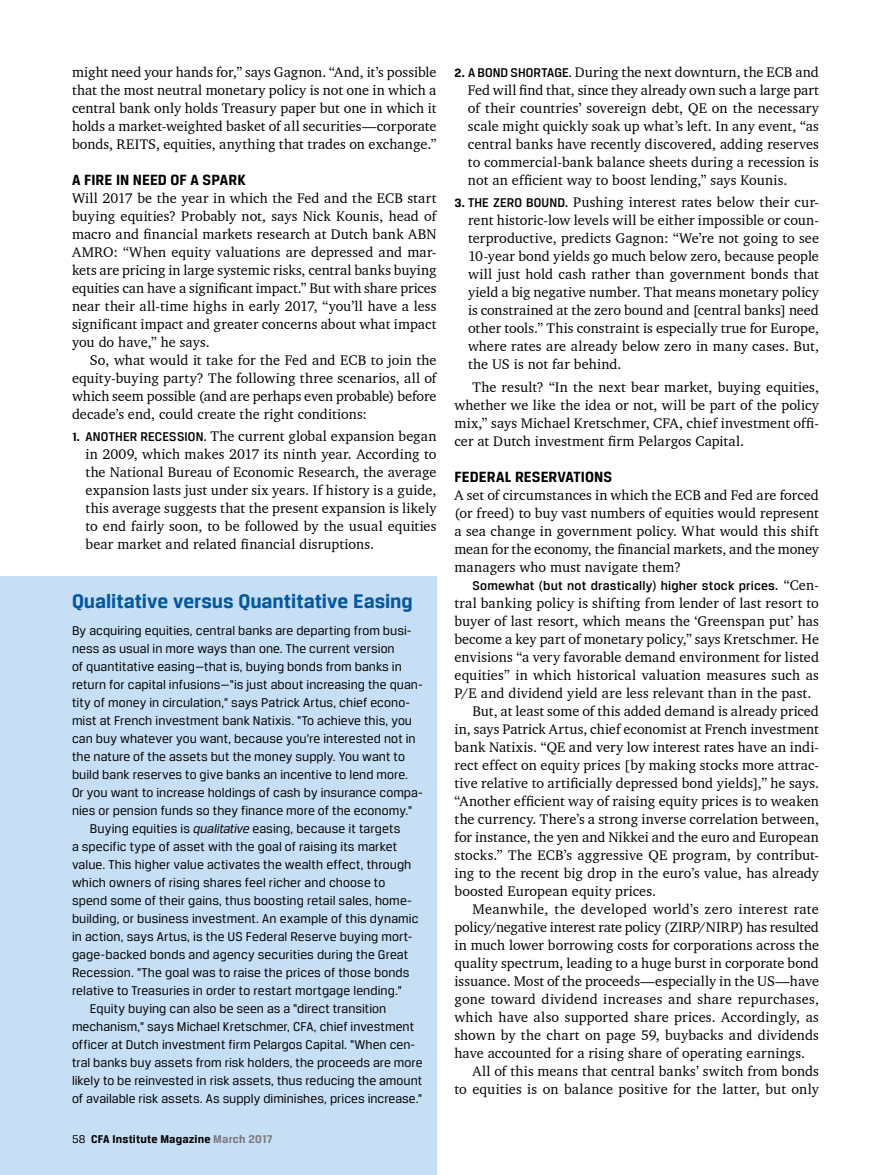
<style>
.page{position:relative;width:891px;height:1175px;background:#fff}
.page>*{position:absolute;margin:0;border:0;box-sizing:border-box;transform-origin:0 0}
.t1{font:700 21px "Breuer Text";color:#0058a4}
.t2{font:700 15.75px "Breuer Text";color:#000}
.t3{font:14.25px/18px "Charter BT";letter-spacing:.01em;color:#000;text-align:justify}
.t4{font:14.25px "Charter BT";letter-spacing:-.01em;color:#000}
.t5{font:13.5px "Breuer Text";letter-spacing:.005em;color:#000}
.t6{font:500 13.5px "Breuer Text";letter-spacing:.015em;color:#000}
.t7{font:700 12px "Breuer Text";letter-spacing:.015em;color:#000}
.s1{font-family:"Breuer Text";font-weight:700;font-size:12.75px}
.s2{font-family:"Breuer Text";font-weight:500;font-size:13.5px}
.s3{font-style:italic}
.s4{font-weight:400}
.s5{color:#7b7a80}
.s6{font-family:"Charter BT";font-weight:400;font-size:14.25px}
</style>
<div class="page">
<div style="left:0;top:576px;width:436px;height:598px;background:#c7dff4"></div>
<p class="t3" style="left:72px;top:62px;width:366px">might need your hands for,” says Gagnon. “And, it’s possible that the most neutral monetary policy is not one in which a central bank only holds Treasury paper but one in which it holds a market-weighted basket of all securities—corporate bonds, REITS, equities, anything that trades on exchange.”</p>
<p class="t2" style="left:72px;top:170px;width:175px">A FIRE IN NEED OF A SPARK</p>
<p class="t3" style="left:72px;top:188px;width:366px">Will 2017 be the year in which the Fed and the ECB start buying equities? Probably not, says Nick Kounis, head of macro and financial markets research at Dutch bank ABN AMRO: “When equity valuations are depressed and mar&shy;kets are pricing in large systemic risks, central banks buying equities can have a significant impact.” But with share prices near their all-time highs in early 2017, “you’ll have a less significant impact and greater concerns about what impact you do have,” he says.</p>
<p class="t3" style="left:72px;top:350px;width:366px;text-indent:18px">So, what would it take for the Fed and ECB to join the equity-buying party? The following three scenarios, all of which seem possible (and are perhaps even probable) before decade’s end, could create the right conditions:</p>
<p class="t3" style="left:85px;top:427px;width:353px;text-indent:-13px"><span class="s1">1.</span> <span class="s2">ANOTHER RECESSION.</span> The current global expansion began in 2009, which makes 2017 its ninth year. According to the National Bureau of Economic Research, the average expansion lasts just under six years. If history is a guide, this average suggests that the present expansion is likely to end fairly soon, to be followed by the usual equities bear market and related financial disruptions.</p>
<h1 class="t1" style="left:72px;top:589px;width:342px">Qualitative versus Quantitative Easing</h1>
<p class="t5" style="left:72px;top:623px;width:341px">By acquiring equities, central banks are departing from busi-</p>
<p class="t5" style="left:72px;top:641px;width:324px">ness as usual in more ways than one. The current version</p>
<p class="t5" style="left:72px;top:659px;width:331px">of quantitative easing—that is, buying bonds from banks in</p>
<p class="t5" style="left:72px;top:677px;width:352px">return for capital infusions—“is just about increasing the quan-</p>
<p class="t5" style="left:72px;top:695px;width:340px">tity of money in circulation,” says Patrick Artus, chief econo-</p>
<p class="t5" style="left:72px;top:713px;width:342px">mist at French investment bank Natixis. “To achieve this, you</p>
<p class="t5" style="left:72px;top:731px;width:345px">can buy whatever you want, because you’re interested not in</p>
<p class="t5" style="left:72px;top:749px;width:335px">the nature of the assets but the money supply. You want to</p>
<p class="t5" style="left:72px;top:767px;width:338px">build bank reserves to give banks an incentive to lend more.</p>
<p class="t5" style="left:72px;top:785px;width:352px">Or you want to increase holdings of cash by insurance compa-</p>
<p class="t5" style="left:72px;top:803px;width:342px">nies or pension funds so they finance more of the economy.”</p>
<p class="t5" style="left:90px;top:821px;width:312px">Buying equities is <span class="s3">qualitative</span> easing, because it targets</p>
<p class="t5" style="left:72px;top:839px;width:327px">a specific type of asset with the goal of raising its market</p>
<p class="t5" style="left:72px;top:857px;width:341px">value. This higher value activates the wealth effect, through</p>
<p class="t5" style="left:72px;top:875px;width:315px">which owners of rising shares feel richer and choose to</p>
<p class="t5" style="left:72px;top:893px;width:341px">spend some of their gains, thus boosting retail sales, home-</p>
<p class="t5" style="left:72px;top:911px;width:348px">building, or business investment. An example of this dynamic</p>
<p class="t5" style="left:72px;top:929px;width:342px">in action, says Artus, is the US Federal Reserve buying mort-</p>
<p class="t5" style="left:72px;top:947px;width:338px">gage-backed bonds and agency securities during the Great</p>
<p class="t5" style="left:72px;top:965px;width:339px">Recession. “The goal was to raise the prices of those bonds</p>
<p class="t5" style="left:72px;top:983px;width:331px">relative to Treasuries in order to restart mortgage lending.”</p>
<p class="t5" style="left:90px;top:1001px;width:298px">Equity buying can also be seen as a “direct transition</p>
<p class="t5" style="left:72px;top:1019px;width:344px">mechanism,” says Michael Kretschmer, CFA, chief investment</p>
<p class="t5" style="left:72px;top:1037px;width:345px">officer at Dutch investment firm Pelargos Capital. “When cen-</p>
<p class="t5" style="left:72px;top:1055px;width:352px">tral banks buy assets from risk holders, the proceeds are more</p>
<p class="t5" style="left:72px;top:1073px;width:352px">likely to be reinvested in risk assets, thus reducing the amount</p>
<p class="t5" style="left:72px;top:1091px;width:352px">of available risk assets. As supply diminishes, prices increase.”</p>
<p class="t7" style="left:72px;top:1132px;width:202px"><span class="s4">58</span> CFA Institute Magazine <span class="s5">March 2017</span></p>
<p class="t3" style="left:468px;top:62px;width:353px;text-indent:-13px"><span class="s1">2.</span> <span class="s2">A BOND SHORTAGE.</span> During the next downturn, the ECB and Fed will find that, since they already own such a large part of their countries’ sovereign debt, QE on the necessary scale might quickly soak up what’s left. In any event, “as central banks have recently discovered, adding reserves to commercial-bank balance sheets during a recession is not an efficient way to boost lending,” says Kounis.</p>
<p class="t3" style="left:468px;top:193px;width:353px;text-indent:-14px"><span class="s1">3.</span> <span class="s2">THE ZERO BOUND.</span> Pushing interest rates below their cur&shy;rent historic-low levels will be either impossible or coun&shy;terproductive, predicts Gagnon: “We’re not going to see 10-year bond yields go much below zero, because people will just hold cash rather than government bonds that yield a big negative number. That means monetary policy is constrained at the zero bound and [central banks] need other tools.” This constraint is especially true for Europe, where rates are already below zero in many cases. But, the US is not far behind.</p>
<p class="t3" style="left:455px;top:377px;width:366px;text-indent:18px">The result? “In the next bear market, buying equities, whether we like the idea or not, will be part of the policy mix,” says Michael Kretschmer, CFA, chief investment offi&shy;cer at Dutch investment firm Pelargos Capital.</p>
<p class="t2" style="left:454px;top:467px;width:159px">FEDERAL RESERVATIONS</p>
<p class="t3" style="left:454px;top:485px;width:366px">A set of circumstances in which the ECB and Fed are forced (or freed) to buy vast numbers of equities would represent a sea change in government policy. What would this shift mean for the economy, the financial markets, and the money managers who must navigate them?</p>
<p class="t6" style="left:472px;top:578px;width:348px">Somewhat (but not drastically) higher stock prices. <span class="s6">“Cen-</span></p>
<p class="t3" style="left:454px;top:593px;width:366px">tral banking policy is shifting from lender of last resort to</p>
<p class="t3" style="left:454px;top:611px;width:366px">buyer of last resort, which means the ‘Greenspan put’ has</p>
<p class="t3" style="left:454px;top:629px;width:366px">become a key part of monetary policy,” says Kretschmer. He</p>
<p class="t3" style="left:454px;top:647px;width:366px">envisions “a very favorable demand environment for listed</p>
<p class="t3" style="left:454px;top:665px;width:366px">equities” in which historical valuation measures such as</p>
<p class="t3" style="left:454px;top:683px;width:358px">P/E and dividend yield are less relevant than in the past.</p>
<p class="t3" style="left:472px;top:701px;width:348px">But, at least some of this added demand is already priced</p>
<p class="t3" style="left:454px;top:719px;width:366px">in, says Patrick Artus, chief economist at French investment</p>
<p class="t3" style="left:454px;top:737px;width:366px">bank Natixis. “QE and very low interest rates have an indi-</p>
<p class="t3" style="left:454px;top:755px;width:366px">rect effect on equity prices [by making stocks more attrac-</p>
<p class="t3" style="left:454px;top:773px;width:366px">tive relative to artificially depressed bond yields],” he says.</p>
<p class="t3" style="left:454px;top:791px;width:366px">“Another efficient way of raising equity prices is to weaken</p>
<p class="t3" style="left:454px;top:809px;width:366px">the currency. There’s a strong inverse correlation between,</p>
<p class="t3" style="left:454px;top:827px;width:366px">for instance, the yen and Nikkei and the euro and European</p>
<p class="t3" style="left:454px;top:845px;width:366px">stocks.” The ECB’s aggressive QE program, by contribut-</p>
<p class="t3" style="left:454px;top:863px;width:366px">ing to the recent big drop in the euro’s value, has already</p>
<p class="t3" style="left:454px;top:881px;width:203px">boosted European equity prices.</p>
<p class="t3" style="left:472px;top:899px;width:348px">Meanwhile, the developed world’s zero interest rate</p>
<p class="t4" style="left:454px;top:918px;width:366px">policy/negative interest rate policy (ZIRP/NIRP) has resulted</p>
<p class="t3" style="left:454px;top:935px;width:366px">in much lower borrowing costs for corporations across the</p>
<p class="t3" style="left:454px;top:953px;width:366px">quality spectrum, leading to a huge burst in corporate bond</p>
<p class="t3" style="left:454px;top:971px;width:366px">issuance. Most of the proceeds—especially in the US—have</p>
<p class="t3" style="left:454px;top:989px;width:366px">gone toward dividend increases and share repurchases,</p>
<p class="t3" style="left:454px;top:1007px;width:366px">which have also supported share prices. Accordingly, as</p>
<p class="t3" style="left:454px;top:1025px;width:366px">shown by the chart on page 59, buybacks and dividends</p>
<p class="t3" style="left:454px;top:1043px;width:352px">have accounted for a rising share of operating earnings.</p>
<p class="t3" style="left:472px;top:1061px;width:348px">All of this means that central banks’ switch from bonds</p>
<p class="t3" style="left:454px;top:1079px;width:366px">to equities is on balance positive for the latter, but only</p>
</div>
